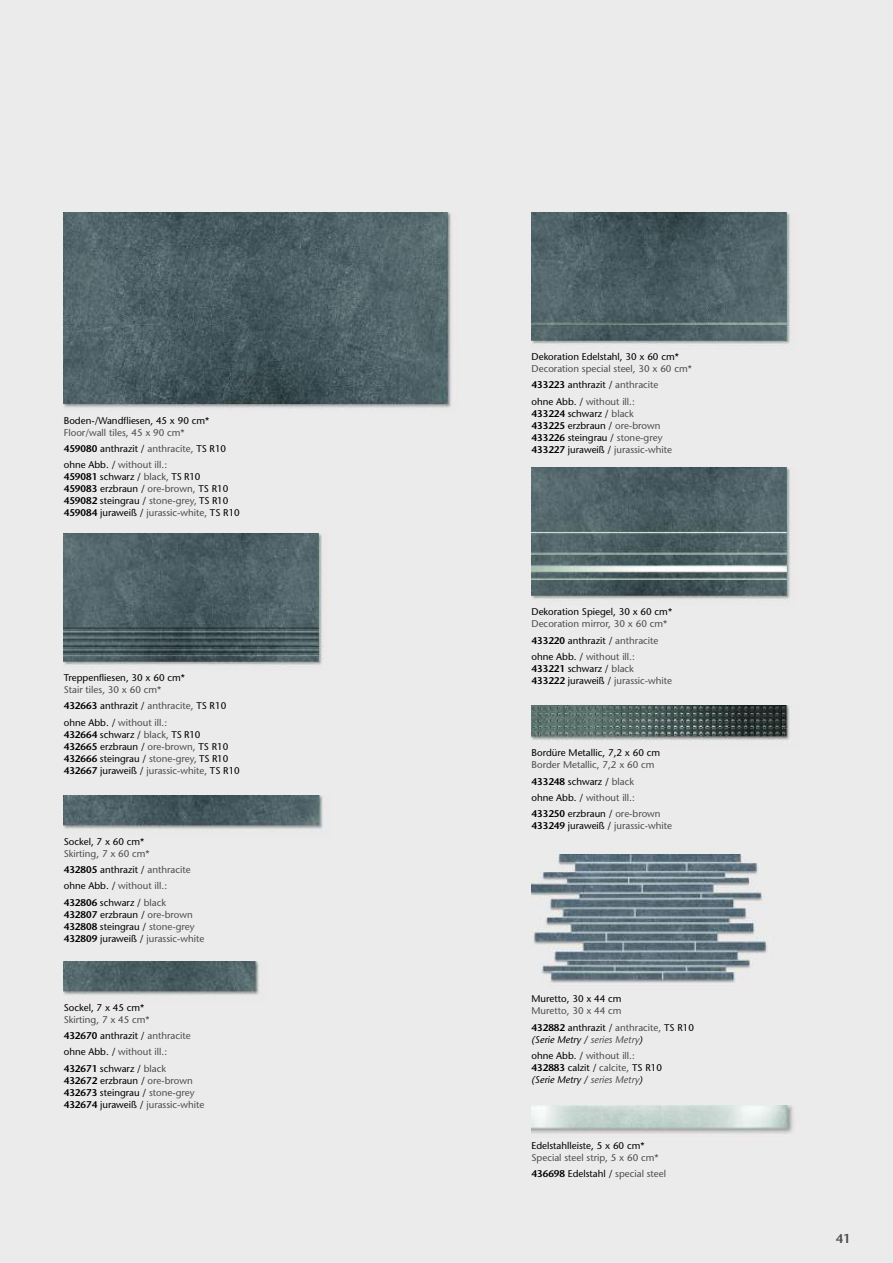
<style>
.page{position:relative;width:893px;height:1263px;background:#ebebeb}
.page>*{position:absolute;margin:0;border:0;box-sizing:border-box;transform-origin:0 0}
.t1{font:600 12.75px "Stone Sans";color:#4d4d4d}
.t2{font:9.75px/16.2px "Stone Sans";color:#4d4d4d}
.t3{font:9.75px/12px "Stone Sans";color:#000}
.t4{font:italic 9.75px/16.2px "Stone Sans";color:#000}
.s1{font-weight:600;color:#000}
.s2{color:#000}
.s3{font-weight:600}
.s4{color:#4d4d4d}
.s5{font-style:normal}
.s6{font-style:normal;color:#4d4d4d}
.s7{font-weight:600;font-style:normal}
</style>
<div class="page">
<img style="left:64px;top:795px;width:259px;height:34px">
<img style="left:531px;top:706px;width:259px;height:36px">
<img style="left:531px;top:855px;width:236px;height:128px">
<img style="left:64px;top:961px;width:195px;height:34px">
<img style="left:531px;top:1106px;width:262px;height:28px">
<img style="left:64px;top:213px;width:387px;height:195px">
<img style="left:531px;top:213px;width:260px;height:132px">
<img style="left:64px;top:534px;width:259px;height:131px">
<img style="left:531px;top:468px;width:260px;height:131px">
<p class="t3" style="left:64px;top:415px;width:147px">Boden-/Wandfliesen, 45 x 90 cm*</p>
<p class="t2" style="left:64px;top:425px;width:164px">Floor/wall tiles, 45 x 90 cm*<br><span class="s1">459080</span> <span class="s2">anthrazit /</span> anthracite, <span class="s2">TS R10 ohne Abb. /</span> without ill.:</p>
<p class="t3" style="left:64px;top:472px;width:178px"><span class="s3">459081</span> schwarz / <span class="s4">black,</span> TS R10<br><span class="s3">459083</span> erzbraun / <span class="s4">ore-brown,</span> TS R10<br><span class="s3">459082</span> steingrau / <span class="s4">stone-grey,</span> TS R10<br><span class="s3">459084</span> juraweiß / <span class="s4">jurassic-white,</span> TS R10</p>
<p class="t3" style="left:64px;top:673px;width:123px">Treppenfliesen, 30 x 60 cm*</p>
<p class="t2" style="left:64px;top:683px;width:164px">Stair tiles, 30 x 60 cm*<br><span class="s1">432663</span> <span class="s2">anthrazit /</span> anthracite, <span class="s2">TS R10 ohne Abb. /</span> without ill.:</p>
<p class="t3" style="left:64px;top:729px;width:178px"><span class="s3">432664</span> schwarz / <span class="s4">black,</span> TS R10<br><span class="s3">432665</span> erzbraun / <span class="s4">ore-brown,</span> TS R10<br><span class="s3">432666</span> steingrau / <span class="s4">stone-grey,</span> TS R10<br><span class="s3">432667</span> juraweiß / <span class="s4">jurassic-white,</span> TS R10</p>
<p class="t3" style="left:64px;top:836px;width:82px">Sockel, 7 x 60 cm*</p>
<p class="t2" style="left:64px;top:846px;width:128px">Skirting, 7 x 60 cm*<br><span class="s1">432805</span> <span class="s2">anthrazit /</span> anthracite <span class="s2">ohne Abb. /</span> without ill.:<br><span class="s1">432806</span> <span class="s2">schwarz /</span> black</p>
<p class="t2" style="left:64px;top:909px;width:142px;line-height:12px"><span class="s1">432807</span> <span class="s2">erzbraun /</span> ore-brown<br><span class="s1">432808</span> <span class="s2">steingrau /</span> stone-grey<br><span class="s1">432809</span> <span class="s2">juraweiß /</span> jurassic-white</p>
<p class="t3" style="left:64px;top:1002px;width:82px">Sockel, 7 x 45 cm*</p>
<p class="t2" style="left:64px;top:1012px;width:128px">Skirting, 7 x 45 cm*<br><span class="s1">432670</span> <span class="s2">anthrazit /</span> anthracite <span class="s2">ohne Abb. /</span> without ill.:<br><span class="s1">432671</span> <span class="s2">schwarz /</span> black</p>
<p class="t2" style="left:64px;top:1075px;width:142px;line-height:12px"><span class="s1">432672</span> <span class="s2">erzbraun /</span> ore-brown<br><span class="s1">432673</span> <span class="s2">steingrau /</span> stone-grey<br><span class="s1">432674</span> <span class="s2">juraweiß /</span> jurassic-white</p>
<p class="t3" style="left:531px;top:352px;width:149px">Dekoration Edelstahl, 30 x 60 cm*</p>
<p class="t2" style="left:531px;top:362px;width:162px">Decoration special steel, 30 x 60 cm*<br><span class="s1">433223</span> <span class="s2">anthrazit /</span> anthracite<br><span class="s2">ohne Abb. /</span> without ill.:</p>
<p class="t2" style="left:531px;top:408px;width:142px;line-height:12px"><span class="s1">433224</span> <span class="s2">schwarz /</span> black<br><span class="s1">433225</span> <span class="s2">erzbraun /</span> ore-brown<br><span class="s1">433226</span> <span class="s2">steingrau /</span> stone-grey<br><span class="s1">433227</span> <span class="s2">juraweiß /</span> jurassic-white</p>
<p class="t3" style="left:531px;top:607px;width:142px">Dekoration Spiegel, 30 x 60 cm*</p>
<p class="t2" style="left:531px;top:617px;width:137px">Decoration mirror, 30 x 60 cm*<br><span class="s1">433220</span> <span class="s2">anthrazit /</span> anthracite <span class="s2">ohne Abb. /</span> without ill.:</p>
<p class="t2" style="left:531px;top:663px;width:142px;line-height:12px"><span class="s1">433221</span> <span class="s2">schwarz /</span> black<br><span class="s1">433222</span> <span class="s2">juraweiß /</span> jurassic-white</p>
<p class="t3" style="left:531px;top:748px;width:130px">Bordüre Metallic, 7,2 x 60 cm</p>
<p class="t2" style="left:531px;top:758px;width:131px">Border Metallic, 7,2 x 60 cm<br><span class="s1">433248</span> <span class="s2">schwarz /</span> black<br><span class="s2">ohne Abb. /</span> without ill.:<br><span class="s1">433250</span> <span class="s2">erzbraun /</span> ore-brown</p>
<p class="t2" style="left:531px;top:819px;width:142px"><span class="s1">433249</span> <span class="s2">juraweiß /</span> jurassic-white</p>
<p class="t3" style="left:531px;top:994px;width:92px">Muretto, 30 x 44 cm</p>
<p class="t2" style="left:531px;top:1004px;width:164px">Muretto, 30 x 44 cm<br><span class="s1">432882</span> <span class="s2">anthrazit /</span> anthracite, <span class="s2">TS R10</span></p>
<p class="t4" style="left:531px;top:1032px;width:113px">(Serie Metry / <span class="s4">series Metry</span>) <span class="s5">ohne Abb. /</span> <span class="s6">without ill.:</span></p>
<p class="t4" style="left:531px;top:1062px;width:132px;line-height:12px"><span class="s7">432883</span> <span class="s5">calzit /</span> <span class="s6">calcite,</span> <span class="s5">TS R10 </span>(Serie Metry / <span class="s4">series Metry</span>)</p>
<p class="t3" style="left:531px;top:1140px;width:115px">Edelstahlleiste, 5 x 60 cm*</p>
<p class="t2" style="left:531px;top:1150px;width:136px">Special steel strip, 5 x 60 cm*<br><span class="s1">436698</span> <span class="s2">Edelstahl /</span> special steel</p>
<h1 class="t1" style="left:836px;top:1233px;width:16px">41</h1>
</div>
